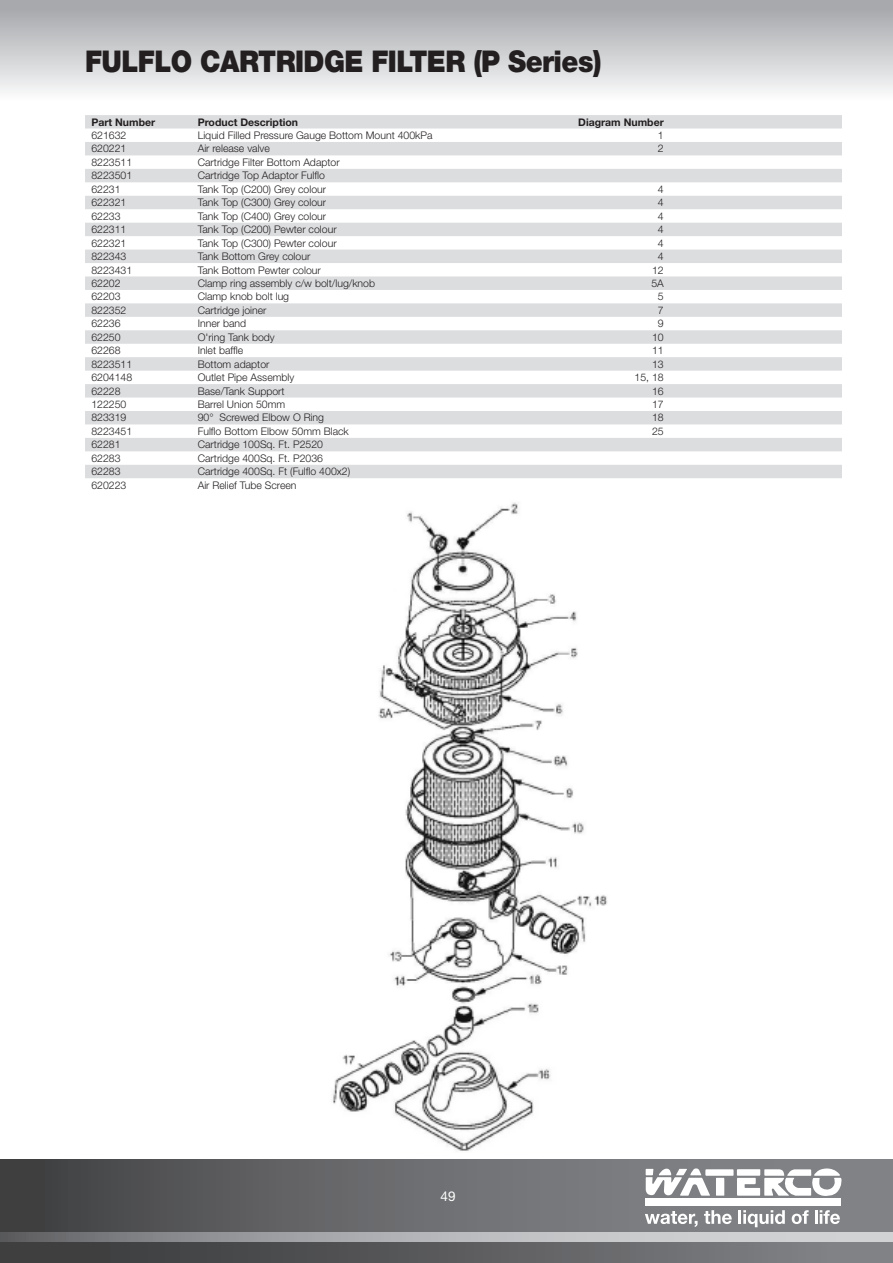
<style>
.page{position:relative;width:893px;height:1263px;background:#fff}
.page>*{position:absolute;margin:0;border:0;box-sizing:border-box;transform-origin:0 0}
.t1{font:900 30px "Helvetica Neue";letter-spacing:-.02em;color:#231f20;scale:.9 1}
.t2{font:13.5px "Helvetica Neue LT Std";color:#fff}
.t3{font:300 10.5px "Helvetica Neue LT Std";color:#231f20}
.t4{font:700 10.5px "Helvetica Neue LT Std";color:#231f20}
</style>
<div class="page">
<div style="left:0;top:0;width:893px;height:107px;background:linear-gradient(to bottom,#a0a2a6,#fff)"></div>
<div style="left:0;top:1160px;width:893px;height:103px;background:linear-gradient(to right,#474749,#8c8e92)"></div>
<div style="left:0;top:1237px;width:893px;height:26px;background:linear-gradient(to right,#363637,#828487)"></div>
<svg style="left:0;top:1232px;width:893px;height:10px;background:#abadaf"></svg>
<svg style="left:646px;top:1167px;width:205px;height:30px"></svg>
<div style="left:645px;top:1198px;width:196px;height:7px;background:#fff"></div>
<svg style="left:645px;top:1210px;width:206px;height:17px"></svg>
<img style="left:333px;top:502px;width:275px;height:649px">
<svg style="left:85px;top:115px;width:757px;height:363px;fill:#e4e5e7"></svg>
<h1 class="t1" style="left:85px;top:44px;width:575px">FULFLO CARTRIDGE FILTER (P Series)</h1>
<p class="t4" style="left:91px;top:115px;width:65px">Part Number</p>
<p class="t4" style="left:198px;top:115px;width:102px">Product Description</p>
<p class="t4" style="left:578px;top:115px;width:87px">Diagram Number</p>
<p class="t3" style="left:91px;top:129px;width:37px">621632</p>
<p class="t3" style="left:198px;top:129px;width:236px">Liquid Filled Pressure Gauge Bottom Mount 400kPa</p>
<p class="t3" style="left:658px;top:129px;width:7px">1</p>
<p class="t3" style="left:91px;top:142px;width:37px">620221</p>
<p class="t3" style="left:198px;top:142px;width:74px">Air release valve</p>
<p class="t3" style="left:658px;top:142px;width:7px">2</p>
<p class="t3" style="left:91px;top:156px;width:42px">8223511</p>
<p class="t3" style="left:198px;top:156px;width:143px">Cartridge Filter Bottom Adaptor</p>
<p class="t3" style="left:91px;top:169px;width:42px">8223501</p>
<p class="t3" style="left:198px;top:169px;width:129px">Cartridge Top Adaptor Fulflo</p>
<p class="t3" style="left:91px;top:183px;width:31px">62231</p>
<p class="t3" style="left:198px;top:183px;width:130px">Tank Top (C200) Grey colour</p>
<p class="t3" style="left:658px;top:183px;width:7px">4</p>
<p class="t3" style="left:91px;top:196px;width:37px">622321</p>
<p class="t3" style="left:198px;top:196px;width:130px">Tank Top (C300) Grey colour</p>
<p class="t3" style="left:658px;top:196px;width:7px">4</p>
<p class="t3" style="left:91px;top:210px;width:31px">62233</p>
<p class="t3" style="left:198px;top:210px;width:130px">Tank Top (C400) Grey colour</p>
<p class="t3" style="left:658px;top:210px;width:7px">4</p>
<p class="t3" style="left:91px;top:223px;width:37px">622311</p>
<p class="t3" style="left:198px;top:223px;width:140px">Tank Top (C200) Pewter colour</p>
<p class="t3" style="left:658px;top:223px;width:7px">4</p>
<p class="t3" style="left:91px;top:236px;width:37px">622321</p>
<p class="t3" style="left:198px;top:236px;width:140px">Tank Top (C300) Pewter colour</p>
<p class="t3" style="left:658px;top:236px;width:7px">4</p>
<p class="t3" style="left:91px;top:250px;width:37px">822343</p>
<p class="t3" style="left:198px;top:250px;width:114px">Tank Bottom Grey colour</p>
<p class="t3" style="left:658px;top:250px;width:7px">4</p>
<p class="t3" style="left:91px;top:263px;width:42px">8223431</p>
<p class="t3" style="left:198px;top:263px;width:125px">Tank Bottom Pewter colour</p>
<p class="t3" style="left:652px;top:263px;width:13px">12</p>
<p class="t3" style="left:91px;top:277px;width:31px">62202</p>
<p class="t3" style="left:198px;top:277px;width:179px">Clamp ring assembly c/w bolt/lug/knob</p>
<p class="t3" style="left:651px;top:277px;width:14px">5A</p>
<p class="t3" style="left:91px;top:290px;width:31px">62203</p>
<p class="t3" style="left:198px;top:290px;width:93px">Clamp knob bolt lug</p>
<p class="t3" style="left:658px;top:290px;width:7px">5</p>
<p class="t3" style="left:91px;top:304px;width:37px">822352</p>
<p class="t3" style="left:198px;top:304px;width:70px">Cartridge joiner</p>
<p class="t3" style="left:658px;top:304px;width:7px">7</p>
<p class="t3" style="left:91px;top:317px;width:31px">62236</p>
<p class="t3" style="left:198px;top:317px;width:50px">Inner band</p>
<p class="t3" style="left:658px;top:317px;width:7px">9</p>
<p class="t3" style="left:91px;top:331px;width:31px">62250</p>
<p class="t3" style="left:198px;top:331px;width:79px">O'ring Tank body</p>
<p class="t3" style="left:652px;top:331px;width:13px">10</p>
<p class="t3" style="left:91px;top:344px;width:31px">62268</p>
<p class="t3" style="left:198px;top:344px;width:47px">Inlet baffle</p>
<p class="t3" style="left:652px;top:344px;width:13px">11</p>
<p class="t3" style="left:91px;top:357px;width:42px">8223511</p>
<p class="t3" style="left:198px;top:357px;width:73px">Bottom adaptor</p>
<p class="t3" style="left:652px;top:357px;width:13px">13</p>
<p class="t3" style="left:91px;top:371px;width:42px">6204148</p>
<p class="t3" style="left:198px;top:371px;width:98px">Outlet Pipe Assembly</p>
<p class="t3" style="left:635px;top:371px;width:31px">15, 18</p>
<p class="t3" style="left:91px;top:384px;width:31px">62228</p>
<p class="t3" style="left:198px;top:384px;width:88px">Base/Tank Support</p>
<p class="t3" style="left:652px;top:384px;width:13px">16</p>
<p class="t3" style="left:91px;top:398px;width:37px">122250</p>
<p class="t3" style="left:198px;top:398px;width:89px">Barrel Union 50mm</p>
<p class="t3" style="left:652px;top:398px;width:13px">17</p>
<p class="t3" style="left:91px;top:411px;width:37px">823319</p>
<p class="t3" style="left:198px;top:411px;width:128px">90° Screwed Elbow O Ring</p>
<p class="t3" style="left:652px;top:411px;width:13px">18</p>
<p class="t3" style="left:91px;top:425px;width:42px">8223451</p>
<p class="t3" style="left:198px;top:425px;width:153px">Fulflo Bottom Elbow 50mm Black</p>
<p class="t3" style="left:652px;top:425px;width:13px">25</p>
<p class="t3" style="left:91px;top:438px;width:31px">62281</p>
<p class="t3" style="left:198px;top:438px;width:127px">Cartridge 100Sq. Ft. P2520</p>
<p class="t3" style="left:91px;top:452px;width:31px">62283</p>
<p class="t3" style="left:198px;top:452px;width:127px">Cartridge 400Sq. Ft. P2036</p>
<p class="t3" style="left:91px;top:465px;width:31px">62283</p>
<p class="t3" style="left:198px;top:465px;width:154px">Cartridge 400Sq. Ft (Fulflo 400x2)</p>
<p class="t3" style="left:91px;top:479px;width:37px">620223</p>
<p class="t3" style="left:198px;top:479px;width:100px">Air Relief Tube Screen</p>
<p class="t2" style="left:440px;top:1188px;width:17px">49</p>
</div>
